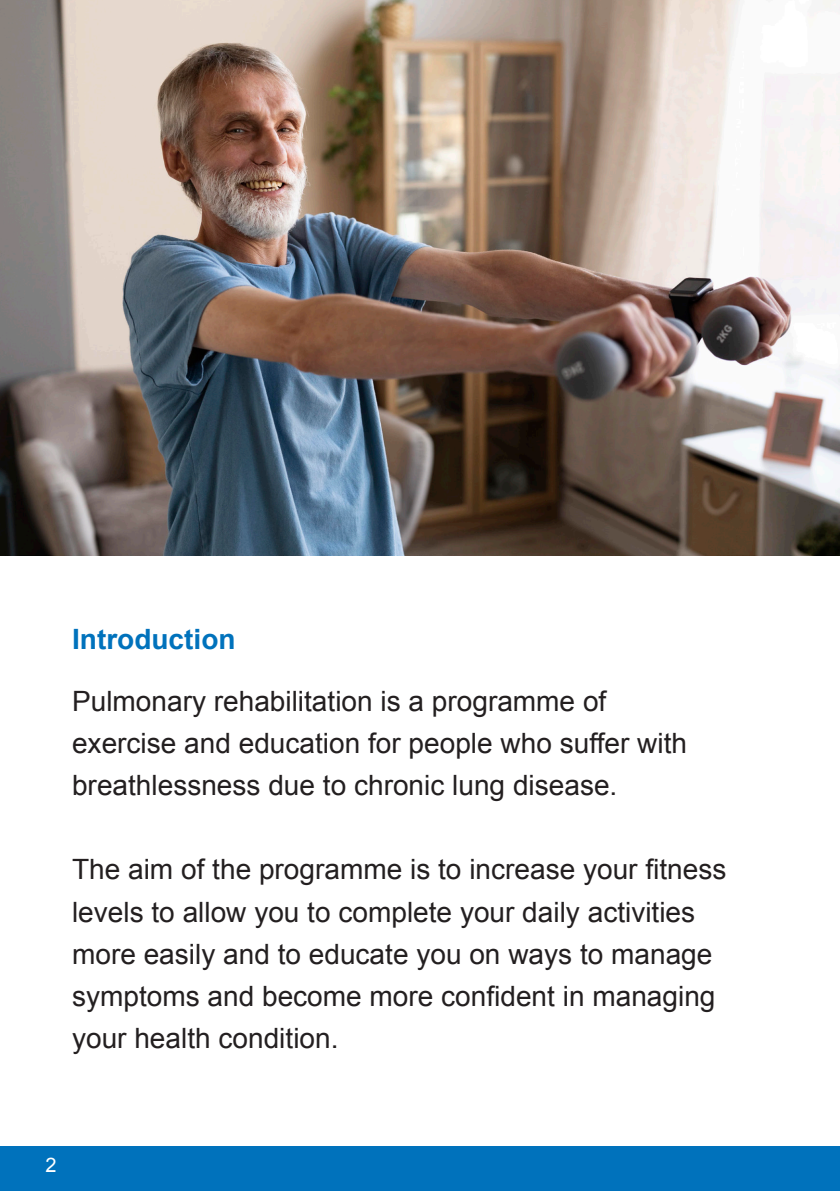
<style>
.page{position:relative;width:840px;height:1191px;background:#fff}
.page>*{position:absolute;margin:0;border:0;box-sizing:border-box;transform-origin:0 0}
.t1{font:28px/42px "Arial";color:#231f20}
.t2{font:700 28px "Arial";color:#0072bc}
.t3{font:20px "Arial";color:#fff}
</style>
<div class="page">
<div style="left:0;top:1146px;width:839px;height:45px;background:#0072bc"></div>
<img style="left:0;top:0;width:839px;height:556px">
<p class="t2" style="left:72px;top:620px;width:165px">Introduction</p>
<p class="t1" style="left:72px;top:681px;width:616px">Pulmonary rehabilitation is a programme of exercise and education for people who suffer with breathlessness due to chronic lung disease.</p>
<p class="t1" style="left:72px;top:849px;width:655px">The aim of the programme is to increase your fitness levels to allow you to complete your daily activities more easily and to educate you on ways to manage symptoms and become more confident in managing your health condition.</p>
<p class="t3" style="left:45px;top:1152px;width:13px">2</p>
</div>
